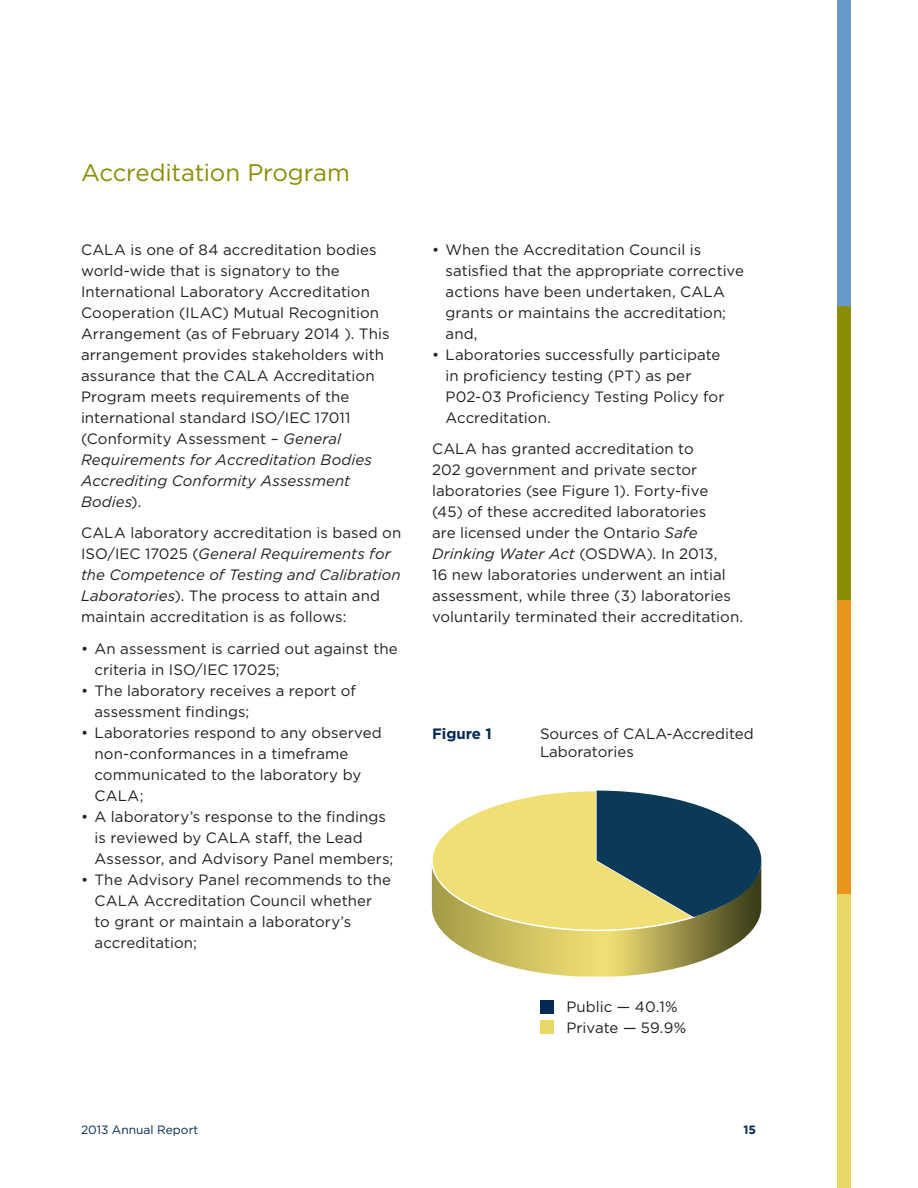
<style>
.page{position:relative;width:918px;height:1188px;background:#fff}
.page>*{position:absolute;margin:0;border:0;box-sizing:border-box;transform-origin:0 0}
.Chapter_Title{font:24px "Gotham";letter-spacing:-.01em;color:#8a8d06}
.Body_Text_Paragraph{font:15px/21px "Gotham";letter-spacing:.005em;color:#231f20}
.Bullet{font:15px/21px "Gotham";letter-spacing:.005em;color:#231f20}
.t1{font:700 15px "Gotham";color:#002953}
.t2{font:12px "Gotham";color:#002953}
.t3{font:700 12px "Gotham";color:#002953}
.s1{font-style:italic}
</style>
<div class="page">
<div style="left:837px;top:0;width:13px;height:306px;background:#679ac8"></div>
<div style="left:837px;top:306px;width:13px;height:294px;background:#8a8d06"></div>
<div style="left:837px;top:600px;width:13px;height:294px;background:#e89418"></div>
<div style="left:837px;top:894px;width:13px;height:294px;background:#e8d665"></div>
<div style="left:540px;top:1000px;width:13px;height:13px;background:#002953"></div>
<div style="left:540px;top:1020px;width:13px;height:13px;background:#e8d665"></div>
<svg style="left:431px;top:791px;width:331px;height:186px"></svg>
<p class="Chapter_Title" style="left:81px;top:158px;width:270px">Accreditation Program</p>
<p class="Body_Text_Paragraph" style="left:81px;top:239px;width:310px">CALA is one of 84 accreditation bodies world-wide that is signatory to the International Laboratory Accreditation Cooperation (ILAC) Mutual Recognition Arrangement (as of February 2014 ). This arrangement provides stakeholders with assurance that the CALA Accreditation Program meets requirements of the international standard ISO/IEC 17011 (Conformity Assessment – <span class="s1">General Requirements for Accreditation Bodies Accrediting Conformity Assessment Bodies</span>).</p>
<p class="Body_Text_Paragraph" style="left:81px;top:523px;width:322px">CALA laboratory accreditation is based on ISO/IEC 17025 (<span class="s1">General Requirements for the Competence of Testing and Calibration Laboratories</span>). The process to attain and maintain accreditation is as follows:</p>
<p class="Bullet" style="left:94px;top:638px;width:305px;text-indent:-14px">• An assessment is carried out against the criteria in ISO/IEC 17025;</p>
<p class="Bullet" style="left:94px;top:680px;width:263px;text-indent:-14px">• The laboratory receives a report of assessment findings;</p>
<p class="Bullet" style="left:94px;top:722px;width:289px;text-indent:-14px">• Laboratories respond to any observed non-conformances in a timeframe communicated to the laboratory by<br>CALA;</p>
<p class="Bullet" style="left:94px;top:806px;width:300px;text-indent:-14px">• A laboratory’s response to the findings is reviewed by CALA staff, the Lead<br>Assessor, and Advisory Panel members;</p>
<p class="Bullet" style="left:94px;top:869px;width:298px;text-indent:-14px">• The Advisory Panel recommends to the<br>CALA Accreditation Council whether to grant or maintain a laboratory’s accreditation;</p>
<p class="Bullet" style="left:446px;top:239px;width:300px;text-indent:-14px">• When the Accreditation Council is satisfied that the appropriate corrective actions have been undertaken, CALA grants or maintains the accreditation; and,</p>
<p class="Bullet" style="left:446px;top:344px;width:280px;text-indent:-14px">• Laboratories successfully participate in proficiency testing (PT) as per P02-03 Proficiency Testing Policy for Accreditation.</p>
<p class="Body_Text_Paragraph" style="left:432px;top:439px;width:313px">CALA has granted accreditation to<br>202 government and private sector laboratories (see Figure 1). Forty-five<br>(45) of these accredited laboratories<br>are licensed under the Ontario <span class="s1">Safe Drinking Water Act</span> (OSDWA). In 2013,<br>16 new laboratories underwent an intial assessment, while three (3) laboratories voluntarily terminated their accreditation.</p>
<p class="t1" style="left:432px;top:725px;width:61px">Figure 1</p>
<p class="Body_Text_Paragraph" style="left:540px;top:725px;width:215px;line-height:18px">Sources of CALA-Accredited<br>Laboratories</p>
<p class="Body_Text_Paragraph" style="left:566px;top:996px;width:113px">Public — 40.1%</p>
<p class="Body_Text_Paragraph" style="left:566px;top:1017px;width:122px">Private — 59.9%</p>
<p class="t2" style="left:81px;top:1122px;width:119px">2013 Annual Report</p>
<p class="t3" style="left:743px;top:1122px;width:14px">15</p>
</div>
